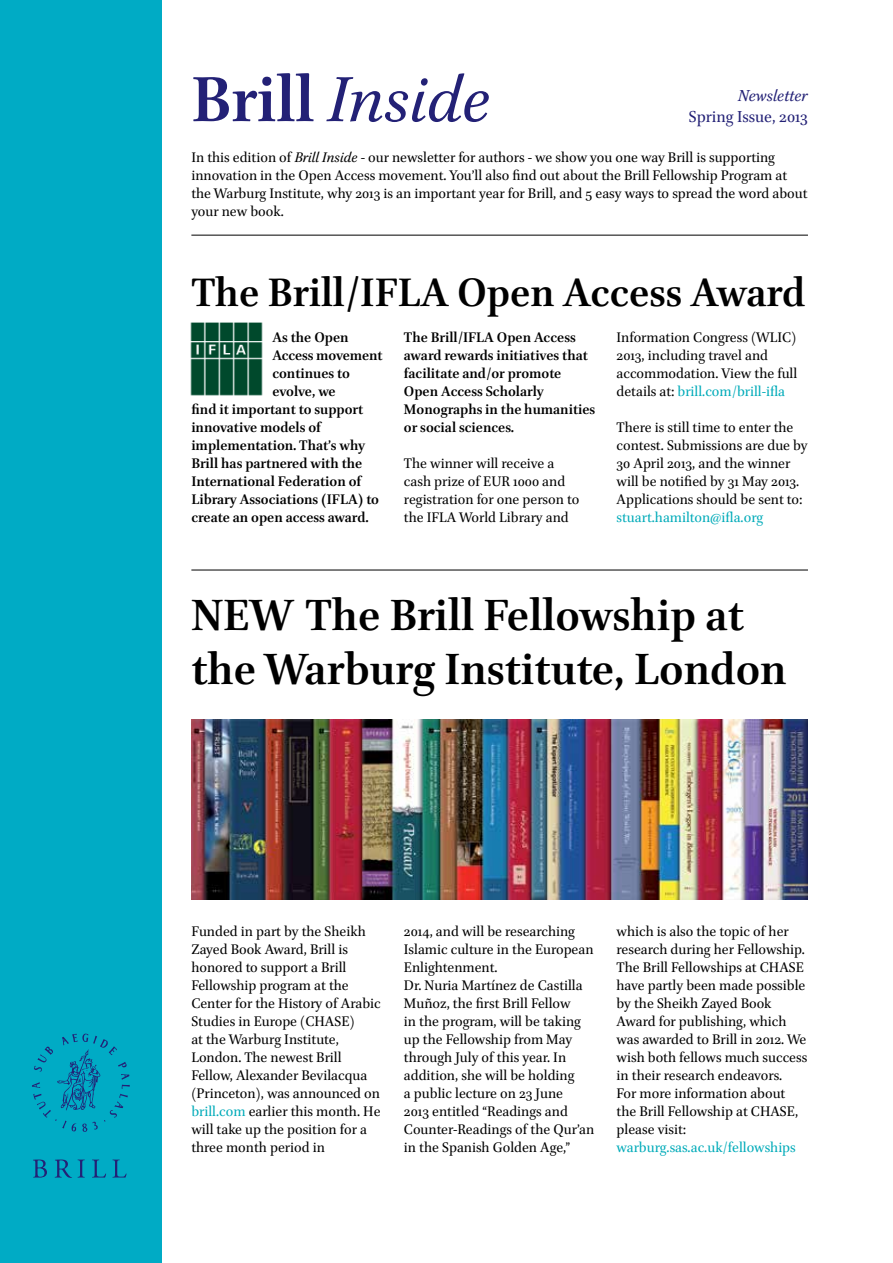
<style>
.page{position:relative;width:893px;height:1263px;background:#fff}
.page>*{position:absolute;margin:0;border:0;box-sizing:border-box;transform-origin:0 0}
.t1{font:italic 72px "Brill";color:#232176}
.t2{font:700 49.5px/54px "Brill";color:#000}
.t3{font:700 45px "Brill";color:#000}
.t4{font:18px "Brill";color:#232176}
.t5{font:italic 18px "Brill";color:#232176}
.t6{font:15.75px/18px "Brill";color:#000}
.t7{font:700 15.75px/18px "Brill";color:#000}
.t8{font:15.75px "Brill";color:#00abb9}
.s1{font-weight:700;font-style:normal}
.s2{font-style:italic}
.s3{color:#00abb9}
</style>
<div class="page">
<div style="left:0;top:0;width:162px;height:1263px;background:#00abc5"></div>
<hr style="left:191px;top:235px;width:617px;height:1px;background:#000">
<hr style="left:191px;top:570px;width:617px;height:1px;background:#000">
<img style="left:191px;top:720px;width:617px;height:180px">
<svg style="left:33px;top:1159px;width:14px;height:18px"></svg>
<svg style="left:55px;top:1159px;width:17px;height:19px"></svg>
<svg style="left:78px;top:1159px;width:7px;height:18px"></svg>
<svg style="left:92px;top:1159px;width:14px;height:18px"></svg>
<svg style="left:112px;top:1159px;width:15px;height:18px"></svg>
<svg style="left:32px;top:1033px;width:98px;height:99px"></svg>
<img style="left:190px;top:322px;width:73px;height:74px">
<h1 class="t1" style="left:191px;top:49px;width:301px"><span class="s1">Brill</span> Inside</h1>
<p class="t5" style="left:738px;top:84px;width:71px">Newsletter</p>
<p class="t4" style="left:689px;top:105px;width:121px">Spring Issue, 2013</p>
<p class="t6" style="left:191px;top:147px;width:618px">In this edition of <span class="s2">Brill Inside</span> - our newsletter for authors - we show you one way Brill is supporting innovation in the Open Access movement. You’ll also find out about the Brill Fellowship Program at the Warburg Institute, why 2013 is an important year for Brill, and 5 easy ways to spread the word about your new book.</p>
<h3 class="t3" style="left:191px;top:261px;width:615px">The Brill/IFLA Open Access Award</h3>
<p class="t7" style="left:272px;top:329px;width:78px">As the Open</p>
<p class="t7" style="left:272px;top:347px;width:112px">Access movement</p>
<p class="t7" style="left:272px;top:365px;width:79px">continues to</p>
<p class="t7" style="left:272px;top:383px;width:65px">evolve, we</p>
<p class="t7" style="left:191px;top:401px;width:173px">find it important to support</p>
<p class="t7" style="left:191px;top:419px;width:131px">innovative models of</p>
<p class="t7" style="left:191px;top:437px;width:175px">implementation. That’s why</p>
<p class="t7" style="left:191px;top:455px;width:173px">Brill has partnered with the</p>
<p class="t7" style="left:191px;top:473px;width:171px">International Federation of</p>
<p class="t7" style="left:191px;top:491px;width:189px">Library Associations (IFLA) to</p>
<p class="t7" style="left:191px;top:509px;width:179px">create an open access award.</p>
<p class="t7" style="left:404px;top:329px;width:193px">The Brill/IFLA Open Access award rewards initiatives that facilitate and/or promote<br>Open Access Scholarly<br>Monographs in the humanities or social sciences.</p>
<p class="t6" style="left:404px;top:453px;width:177px">The winner will receive a cash prize of EUR 1000 and registration for one person to the IFLA World Library and</p>
<p class="t6" style="left:617px;top:327px;width:182px">Information Congress (WLIC)<br>2013, including travel and accommodation. View the full details at: <span class="s3">brill.com/brill-ifla</span></p>
<p class="t6" style="left:617px;top:417px;width:193px">There is still time to enter the contest. Submissions are due by<br>30 April 2013, and the winner will be notified by 31 May 2013.<br>Applications should be sent to:</p>
<p class="t8" style="left:617px;top:507px;width:148px">stuart.hamilton@ifla.org</p>
<h2 class="t2" style="left:191px;top:589px;width:597px">NEW The Brill Fellowship at the Warburg Institute, London</h2>
<p class="t6" style="left:191px;top:921px;width:191px">Funded in part by the Sheikh<br>Zayed Book Award, Brill is honored to support a Brill<br>Fellowship program at the<br>Center for the History of Arabic<br>Studies in Europe (CHASE)<br>at the Warburg Institute,<br>London. The newest Brill<br>Fellow, Alexander Bevilacqua (Princeton), was announced on <span class="s3">brill.com</span> earlier this month. He will take up the position for a three month period in</p>
<p class="t6" style="left:404px;top:921px;width:192px">2014, and will be researching<br>Islamic culture in the European<br>Enlightenment.<br>Dr. Nuria Martínez de Castilla<br>Muñoz, the first Brill Fellow<br>in the program, will be taking up the Fellowship from May through July of this year. In addition, she will be holding<br>a public lecture on 23 June<br>2013 entitled “Readings and<br>Counter-Readings of the Qur’an in the Spanish Golden Age,”</p>
<p class="t6" style="left:617px;top:921px;width:192px">which is also the topic of her research during her Fellowship.<br>The Brill Fellowships at CHASE have partly been made possible by the Sheikh Zayed Book<br>Award for publishing, which was awarded to Brill in 2012. We wish both fellows much success in their research endeavors.<br>For more information about the Brill Fellowship at CHASE, please visit:</p>
<p class="t8" style="left:617px;top:1137px;width:181px">warburg.sas.ac.uk/fellowships</p>
</div>
